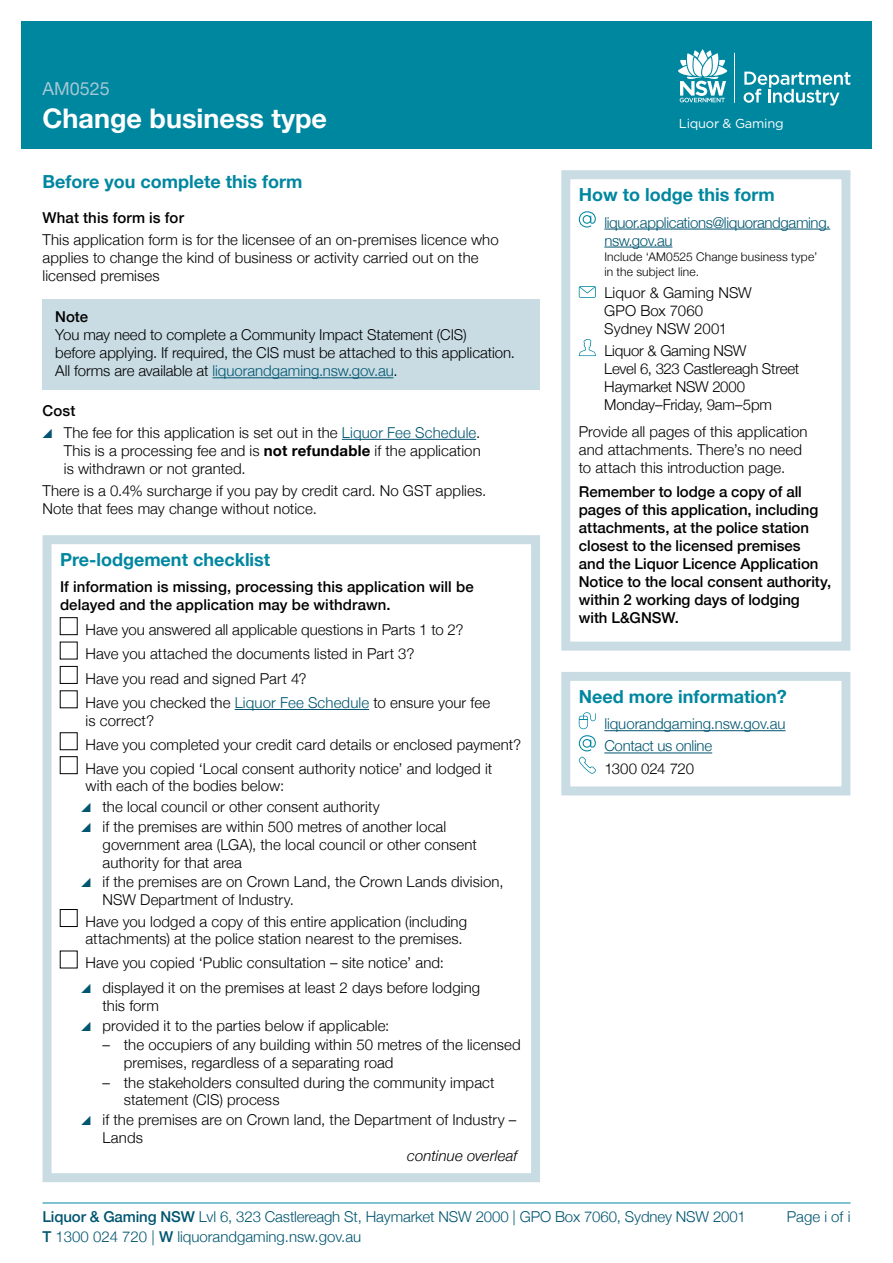
<style>
.page{position:relative;width:893px;height:1263px;background:#fff}
.page>*{position:absolute;margin:0;border:0;box-sizing:border-box;transform-origin:0 0}
.t1{font:700 27px "Helvetica Neue";color:#fff}
.Information_Page__In{font:700 18px "Helvetica Neue";color:#0087a0}
.t2{font:18px "Helvetica Neue";color:#a4c7d4}
.Body_Copy__forms{font:300 15px/18px "Helvetica Neue";letter-spacing:.005em;color:#000}
.P3___Notes_box_body{font:300 15px/18px "Helvetica Neue";letter-spacing:.005em;color:#000}
.Info_Page__Boxes_Bod{font:500 15px/18px "Helvetica Neue";color:#000}
.Info_Page_Boxes_Body{font:300 15px/18px "Helvetica Neue";letter-spacing:-.01em;color:#005570}
.Info_Page_Boxes_Body-2{font:300 15px/18px "Helvetica Neue";letter-spacing:-.01em;color:#000}
.Body_Copy__forms-2{font:500 15px/18px "Helvetica Neue";letter-spacing:.005em;color:#000}
.Information_Page__Su{font:500 15px "Helvetica Neue";letter-spacing:.01em;color:#000}
.Body_Copy__forms-3{font:italic 300 15px "Helvetica Neue";letter-spacing:.005em;color:#000}
.t3{font:12.9px "Gotham";letter-spacing:-.02em;color:#fff}
.Info_Page_Boxes_Body-3{font:300 12px/15px "Helvetica Neue";letter-spacing:.015em;color:#000}
.s1{font-weight:500}
.s2{color:#005570}
.s3{font-weight:700}
</style>
<div class="page">
<div style="left:21px;top:21px;width:851px;height:128px;background:#0087a0"></div>
<hr style="left:43px;top:1202px;width:807px;height:1px;background:#0087a0">
<svg style="left:744px;top:72px;width:106px;height:34px"></svg>
<svg style="left:678px;top:49px;width:49px;height:53px"></svg>
<hr style="left:734px;top:53px;width:1px;height:50px;background:#fff">
<div style="left:43px;top:299px;width:497px;height:91px;background:#c9dce4"></div>
<hr style="left:212px;top:377px;width:181px;height:1px;background:#005570">
<hr style="left:342px;top:439px;width:134px;height:1px;background:#005570">
<hr style="left:235px;top:709px;width:134px;height:1px;background:#005570">
<div style="left:60px;top:617px;width:17px;height:18px;border:1px solid #000"></div>
<div style="left:60px;top:666px;width:17px;height:18px;border:1px solid #000"></div>
<div style="left:60px;top:756px;width:17px;height:18px;border:1px solid #000"></div>
<div style="left:60px;top:909px;width:17px;height:18px;border:1px solid #000"></div>
<div style="left:43px;top:535px;width:497px;height:647px;border:9px solid #c9dce4"></div>
<hr style="left:604px;top:730px;width:182px;height:1px;background:#005570">
<hr style="left:604px;top:752px;width:108px;height:1px;background:#005570">
<svg style="left:579px;top:712px;width:17px;height:17px"></svg>
<svg style="left:579px;top:735px;width:17px;height:16px"></svg>
<svg style="left:579px;top:757px;width:17px;height:17px"></svg>
<div style="left:561px;top:672px;width:289px;height:123px;border:9px solid #c9dce4"></div>
<hr style="left:604px;top:229px;width:226px;height:1px;background:#005570">
<hr style="left:604px;top:247px;width:68px;height:1px;background:#005570">
<svg style="left:579px;top:211px;width:17px;height:17px"></svg>
<svg style="left:579px;top:286px;width:17px;height:12px"></svg>
<svg style="left:579px;top:339px;width:17px;height:17px"></svg>
<div style="left:561px;top:170px;width:289px;height:481px;border:9px solid #c9dce4"></div>
<p class="t2" style="left:43px;top:76px;width:69px">AM0525</p>
<h1 class="t1" style="left:43px;top:97px;width:286px">Change business type</h1>
<h3 class="Information_Page__In" style="left:43px;top:167px;width:261px">Before you complete this form</h3>
<h3 class="Information_Page__Su" style="left:43px;top:205px;width:143px">What this form is for</h3>
<p class="Body_Copy__forms" style="left:43px;top:229px;width:458px">This application form is for the licensee of an on-premises licence who applies to change the kind of business or activity carried out on the licensed premises</p>
<p class="P3___Notes_box_body" style="left:55px;top:307px;width:461px"><span class="s1">Note<br></span>You may need to complete a Community Impact Statement (CIS)<br>before applying. If required, the CIS must be attached to this application.<br>All forms are available at <span class="s2">liquorandgaming.nsw.gov.au</span>.</p>
<h3 class="Information_Page__Su" style="left:43px;top:398px;width:34px">Cost</h3>
<p class="P3___Notes_box_body" style="left:64px;top:422px;width:418px;text-align:justify;text-indent:-21px"><span class="s2">•</span> The fee for this application is set out in the <span class="s2">Liquor Fee Schedule</span>.<br>This is a processing fee and is <span class="s3">not refundable</span> if the application is withdrawn or not granted.</p>
<p class="Body_Copy__forms" style="left:43px;top:481px;width:445px">There is a 0.4% surcharge if you pay by credit card. No GST applies.<br>Note that fees may change without notice.</p>
<h3 class="Information_Page__In" style="left:60px;top:545px;width:212px">Pre-lodgement checklist</h3>
<p class="Body_Copy__forms-2" style="left:60px;top:577px;width:415px">If information is missing, processing this application will be delayed and the application may be withdrawn.</p>
<p class="Body_Copy__forms" style="left:86px;top:619px;width:380px">Have you answered all applicable questions in Parts 1 to 2?</p>
<p class="Body_Copy__forms" style="left:86px;top:644px;width:330px">Have you attached the documents listed in Part 3?</p>
<p class="Body_Copy__forms" style="left:86px;top:668px;width:223px">Have you read and signed Part 4?</p>
<p class="Body_Copy__forms" style="left:86px;top:693px;width:406px;line-height:17.5px">Have you checked the <span class="s2">Liquor Fee Schedule</span> to ensure your fee is correct?</p>
<p class="Body_Copy__forms" style="left:86px;top:734px;width:437px">Have you completed your credit card details or enclosed payment?</p>
<p class="Body_Copy__forms" style="left:86px;top:759px;width:408px;line-height:17.5px">Have you copied ‘Local consent authority notice’ and lodged it with each of the bodies below:</p>
<p class="P3___Notes_box_body" style="left:81px;top:796px;width:300px"><span class="s2">•</span> the local council or other consent authority</p>
<p class="P3___Notes_box_body" style="left:103px;top:816px;width:376px;text-indent:-21px"><span class="s2">•</span> if the premises are within 500 metres of another local government area (LGA), the local council or other consent authority for that area</p>
<p class="P3___Notes_box_body" style="left:103px;top:872px;width:402px;line-height:17.5px;text-indent:-21px"><span class="s2">•</span> if the premises are on Crown Land, the Crown Lands division,<br>NSW Department of Industry.</p>
<p class="Body_Copy__forms" style="left:86px;top:911px;width:383px;line-height:17.5px">Have you lodged a copy of this entire application (including attachments) at the police station nearest to the premises.</p>
<p class="Body_Copy__forms" style="left:86px;top:953px;width:360px">Have you copied ‘Public consultation – site notice’ and:</p>
<p class="P3___Notes_box_body" style="left:103px;top:977px;width:379px;text-indent:-21px"><span class="s2">•</span> displayed it on the premises at least 2 days before lodging this form</p>
<p class="P3___Notes_box_body" style="left:81px;top:1015px;width:309px"><span class="s2">•</span> provided it to the parties below if applicable:</p>
<p class="Body_Copy__forms" style="left:124px;top:1035px;width:398px;line-height:17.5px;text-indent:-21px">– the occupiers of any building within 50 metres of the licensed premises, regardless of a separating road</p>
<p class="Body_Copy__forms" style="left:124px;top:1072px;width:372px;line-height:17.5px;text-indent:-21px">– the stakeholders consulted during the community impact statement (CIS) process</p>
<p class="P3___Notes_box_body" style="left:103px;top:1110px;width:415px;text-indent:-21px"><span class="s2">•</span> if the premises are on Crown land, the Department of Industry –<br>Lands</p>
<p class="Body_Copy__forms-3" style="left:407px;top:1144px;width:112px">continue overleaf</p>
<p class="t3" style="left:679px;top:115px;width:106px">Liquor &amp; Gaming</p>
<h3 class="Information_Page__In" style="left:579px;top:180px;width:197px">How to lodge this form</h3>
<p class="Info_Page_Boxes_Body" style="left:604px;top:212px;width:227px">liquor.applications@liquorandgaming. nsw.gov.au</p>
<p class="Info_Page_Boxes_Body-3" style="left:604px;top:248px;width:215px">Include ‘AM0525 Change business type’ in the subject line.</p>
<p class="Info_Page_Boxes_Body-2" style="left:604px;top:282px;width:149px">Liquor &amp; Gaming NSW<br>GPO Box 7060<br>Sydney NSW 2001</p>
<p class="Info_Page_Boxes_Body-2" style="left:604px;top:341px;width:196px">Liquor &amp; Gaming NSW<br>Level 6, 323 Castlereagh Street<br>Haymarket NSW 2000<br>Monday–Friday, 9am–5pm</p>
<p class="Body_Copy__forms" style="left:579px;top:421px;width:230px">Provide all pages of this application and attachments. There’s no need to attach this introduction page.</p>
<p class="Info_Page__Boxes_Bod" style="left:579px;top:481px;width:254px">Remember to lodge a copy of all pages of this application, including attachments, at the police station closest to the licensed premises<br>and the Liquor Licence Application<br>Notice to the local consent authority, within 2 working days of lodging with L&amp;GNSW.</p>
<h3 class="Information_Page__In" style="left:579px;top:682px;width:209px">Need more information?</h3>
<p class="Info_Page_Boxes_Body" style="left:604px;top:714px;width:183px">liquorandgaming.nsw.gov.au</p>
<p class="Info_Page_Boxes_Body" style="left:604px;top:736px;width:109px">Contact us online</p>
<p class="Info_Page_Boxes_Body-2" style="left:604px;top:758px;width:91px">1300 024 720</p>
<p class="Info_Page_Boxes_Body" style="left:43px;top:1207px;width:705px"><span class="s1">Liquor &amp; Gaming NSW</span> Lvl 6, 323 Castlereagh St, Haymarket NSW 2000 | GPO Box 7060, Sydney NSW 2001</p>
<p class="Info_Page_Boxes_Body" style="left:787px;top:1207px;width:65px">Page i of i</p>
<p class="Info_Page_Boxes_Body" style="left:43px;top:1226px;width:320px"><span class="s1">T</span> 1300 024 720 | <span class="s1">W</span> liquorandgaming.nsw.gov.au</p>
</div>
